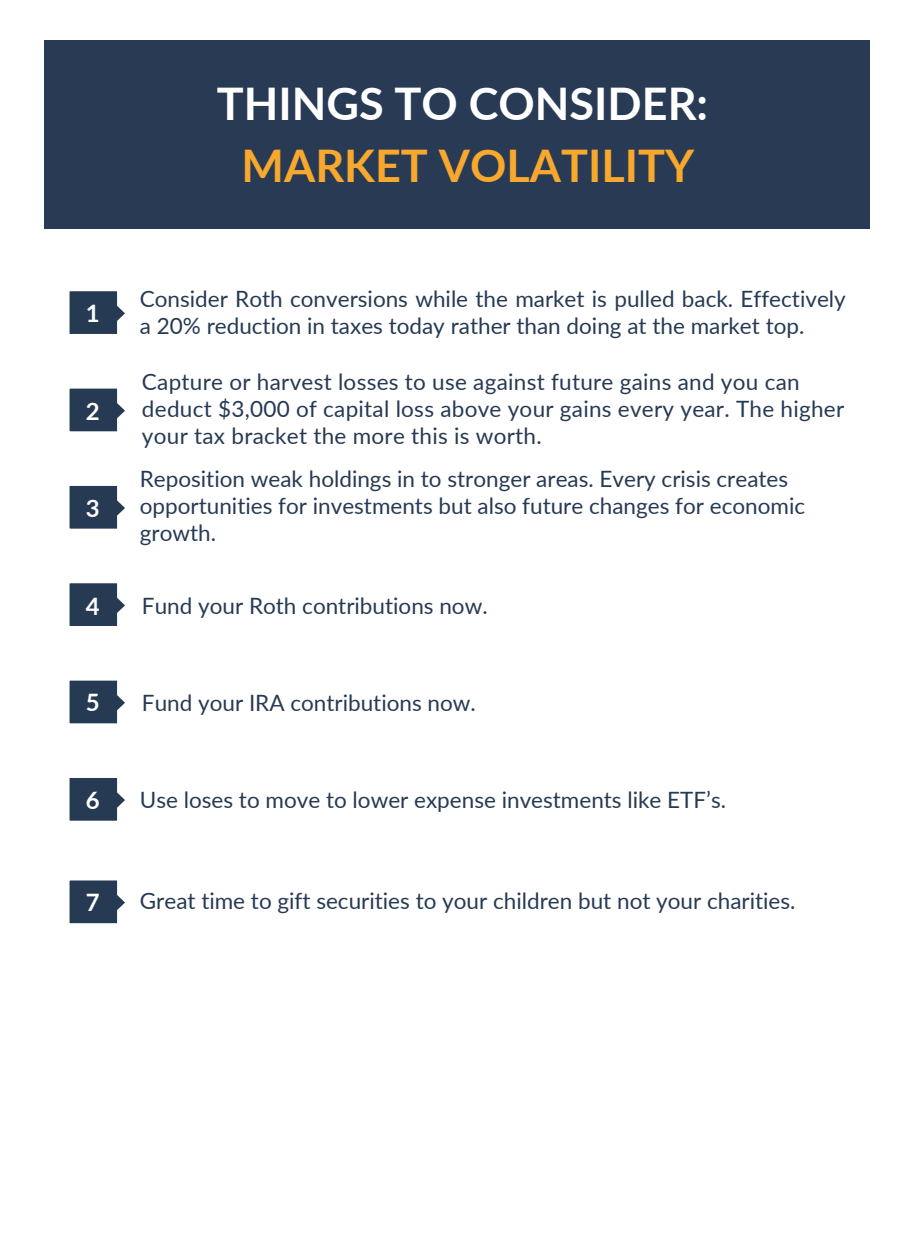
<style>
.page{position:relative;width:918px;height:1242px;background:#fff}
.page>*{position:absolute;margin:0;border:0;box-sizing:border-box;transform-origin:0 0}
.t1{font:700 45px "Lato";color:#fff}
.t2{font:700 45px "Lato";color:#f7a82d}
.t3{font:700 24px "Lato";color:#fff}
.t4{font:22.5px/27px "Lato";color:#273a54}
</style>
<div class="page">
<svg style="left:69px;top:291px;width:56px;height:43px;background:#43536a"></svg>
<svg style="left:69px;top:388px;width:56px;height:44px;background:#47576d"></svg>
<svg style="left:69px;top:485px;width:56px;height:44px;background:#47576d"></svg>
<svg style="left:69px;top:583px;width:56px;height:43px;background:#43536a"></svg>
<svg style="left:69px;top:680px;width:56px;height:44px;background:#47576d"></svg>
<svg style="left:69px;top:778px;width:56px;height:43px;background:#43546a"></svg>
<svg style="left:69px;top:880px;width:56px;height:44px;background:#47576d"></svg>
<div style="left:44px;top:41px;width:826px;height:188px;background:#293a55"></div>
<h1 class="t1" style="left:217px;top:75px;width:493px">THINGS TO CONSIDER:</h1>
<h1 class="t2" style="left:242px;top:137px;width:454px">MARKET VOLATILITY</h1>
<p class="t3" style="left:86px;top:299px;width:15px">1</p>
<p class="t3" style="left:86px;top:396px;width:15px">2</p>
<p class="t3" style="left:86px;top:494px;width:15px">3</p>
<p class="t3" style="left:86px;top:592px;width:15px">4</p>
<p class="t3" style="left:86px;top:688px;width:15px">5</p>
<p class="t3" style="left:86px;top:785px;width:15px">6</p>
<p class="t3" style="left:86px;top:888px;width:15px">7</p>
<p class="t4" style="left:140px;top:285px;width:707px">Consider Roth conversions while the market is pulled back. Effectively a 20% reduction in taxes today rather than doing at the market top.</p>
<p class="t4" style="left:142px;top:368px;width:704px">Capture or harvest losses to use against future gains and you can deduct $3,000 of capital loss above your gains every year. The higher your tax bracket the more this is worth.</p>
<p class="t4" style="left:140px;top:465px;width:667px">Reposition weak holdings in to stronger areas. Every crisis creates opportunities for investments but also future changes for economic growth.</p>
<p class="t4" style="left:142px;top:592px;width:347px">Fund your Roth contributions now.</p>
<p class="t4" style="left:142px;top:688px;width:335px">Fund your IRA contributions now.</p>
<p class="t4" style="left:140px;top:786px;width:588px">Use loses to move to lower expense investments like ETF’s.</p>
<p class="t4" style="left:140px;top:887px;width:657px">Great time to gift securities to your children but not your charities.</p>
</div>
